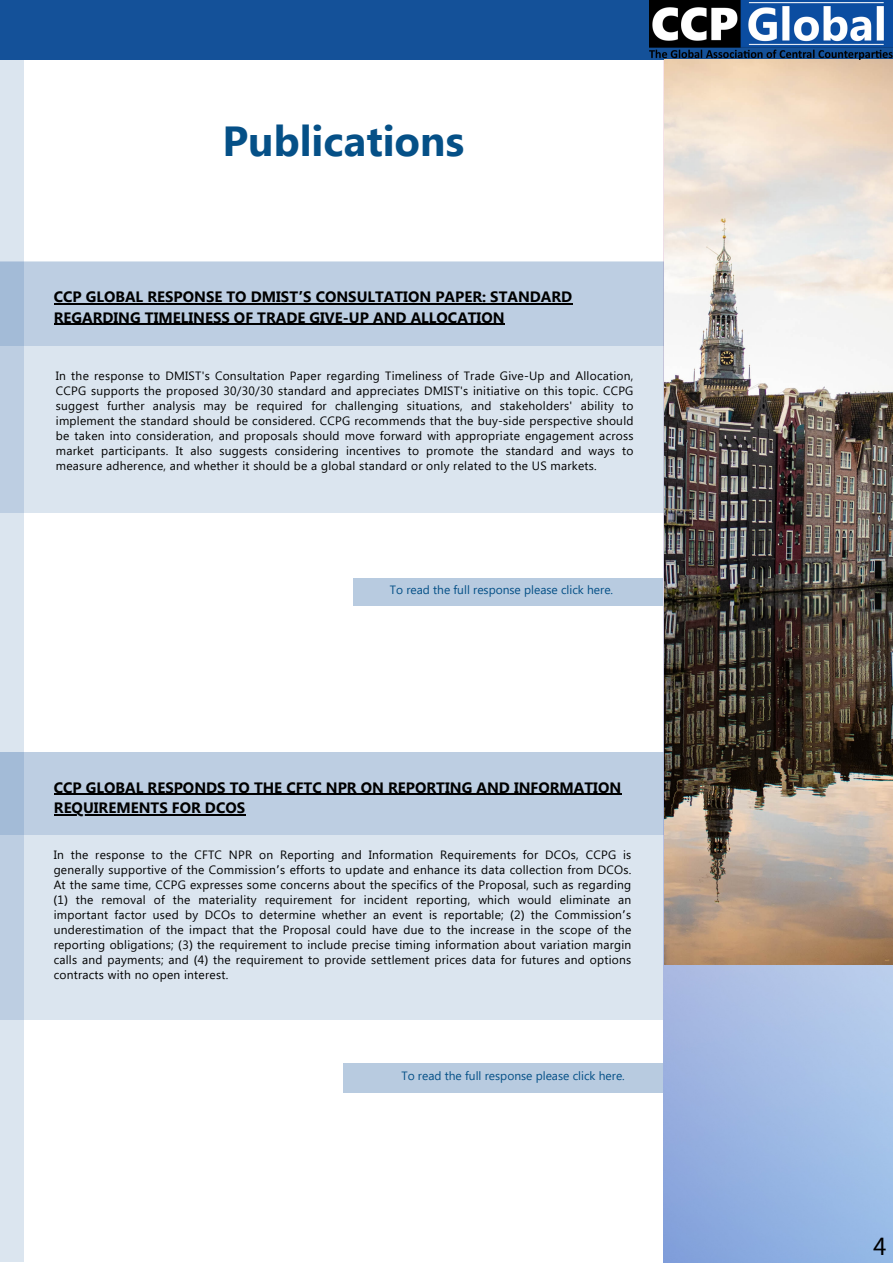
<style>
.page{position:relative;width:893px;height:1264px;background:#fff}
.page>*{position:absolute;margin:0;border:0;box-sizing:border-box;transform-origin:0 0}
.t1{font:700 42px "Segoe UI";color:#055087}
.t2{font:27px "Source Sans Pro";color:#000}
.t3{font:700 15px/20.2px "Segoe UI";color:#000}
.t4{font:12px/15px "Segoe UI";letter-spacing:.02em;color:#000;text-align:justify}
.t5{font:12px "Segoe UI";color:#055087}
.s1{font-family:"Noto Sans Gurmukhi"}
.s2{font-family:"Noto Sans"}
</style>
<div class="page">
<img style="left:663px;top:60px;width:229px;height:1202px">
<div style="left:0;top:0;width:892px;height:60px;background:#145199"></div>
<div style="left:353px;top:578px;width:309px;height:28px;background:#b8cbe0"></div>
<div style="left:0;top:261px;width:664px;height:252px;background:#dbe5ef"></div>
<div style="left:0;top:262px;width:723px;height:84px;background:#bdcee2"></div>
<div style="left:0;top:752px;width:662px;height:268px;background:#dbe5ef"></div>
<div style="left:0;top:751px;width:721px;height:83px;background:#bdcee2"></div>
<div style="left:343px;top:1062px;width:319px;height:30px;background:#b8cbe0"></div>
<svg style="left:0;top:60px;width:23px;height:1202px;background:#cad8e7"></svg>
<img style="left:664px;top:60px;width:228px;height:904px">
<hr style="left:54px;top:303px;width:518px;height:2px;background:#000">
<hr style="left:54px;top:324px;width:450px;height:1px;background:#000">
<hr style="left:54px;top:793px;width:567px;height:2px;background:#000">
<hr style="left:54px;top:814px;width:191px;height:1px;background:#000">
<img style="left:649px;top:0;width:243px;height:60px">
<p class="t1" style="left:222px;top:110px;width:243px">Publications</p>
<p class="t3" style="left:54px;top:286px;width:520px">CCP GLOBAL RESPONSE TO DMIST<span class="s1">’</span>S CONSULTATION PAPER: STANDARD<br>REGARDING TIMELINESS OF TRADE GIVE-UP AND ALLOCATION</p>
<p class="t4" style="left:56px;top:368px;width:579px">In the response to DMIST's Consultation Paper regarding Timeliness of Trade Give-Up and Allocation, CCPG supports the proposed 30/30/30 standard and appreciates DMIST's initiative on this topic. CCPG suggest further analysis may be required for challenging situations, and stakeholders' ability to implement the standard should be considered. CCPG recommends that the buy-side perspective should be taken into consideration, and proposals should move forward with appropriate engagement across market participants. It also suggests considering incentives to promote the standard and ways to measure adherence, and whether it should be a global standard or only related to the US markets.</p>
<p class="t5" style="left:390px;top:581px;width:225px">To read the full response please click here.</p>
<p class="t3" style="left:54px;top:776px;width:568px">CCP GLOBAL RESPONDS TO THE CFTC NPR ON REPORTING AND INFORMATION<br>REQUIREMENTS FOR DCOS</p>
<p class="t4" style="left:54px;top:846px;width:579px">In the response to the CFTC NPR on Reporting and Information Requirements for DCOs, CCPG is generally supportive of the Commission<span class="s1">’</span>s efforts to update and enhance its data collection from DCOs.<br>At the same time, CCPG expresses some concerns about the specifics of the Proposal, such as regarding <span class="s2">(</span>1<span class="s2">)</span> the removal of the materiality requirement for incident reporting, which would eliminate an important factor used by DCOs to determine whether an event is reportable; <span class="s2">(</span>2<span class="s2">)</span> the Commission<span class="s1">’</span>s underestimation of the impact that the Proposal could have due to the increase in the scope of the reporting obligations; <span class="s2">(</span>3<span class="s2">)</span> the requirement to include precise timing information about variation margin calls and payments; and <span class="s2">(</span>4<span class="s2">)</span> the requirement to provide settlement prices data for futures and options contracts with no open interest.</p>
<p class="t5" style="left:401px;top:1066px;width:225px">To read the full response please click here.</p>
<p class="t2" style="left:872px;top:1228px;width:15px">4</p>
</div>
